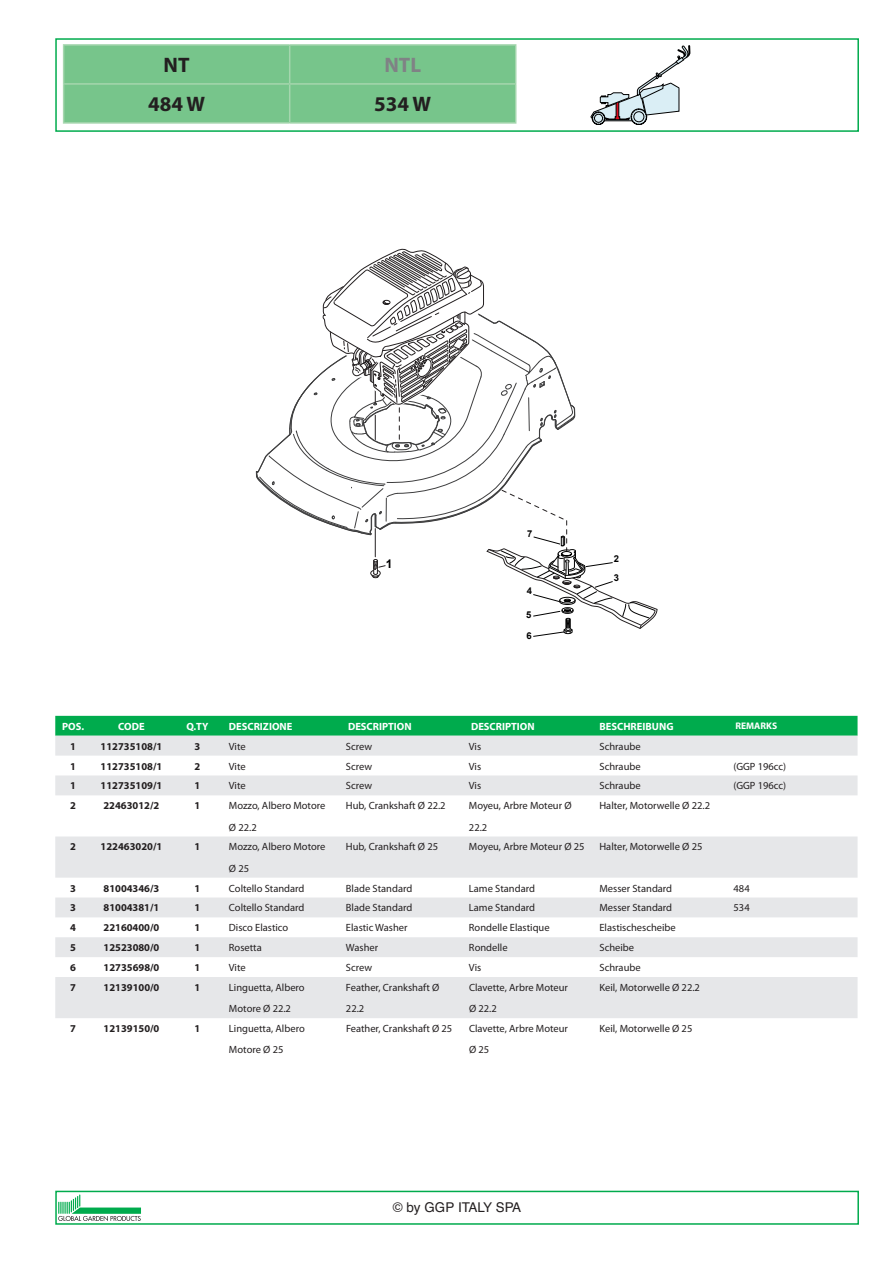
<style>
.page{position:relative;width:893px;height:1263px;background:#fff}
.page>*{position:absolute;margin:0;border:0;box-sizing:border-box;transform-origin:0 0}
.t1{font:700 21px "Myriad Pro";color:#231f20}
.t2{font:700 21px "Myriad Pro";color:#808285}
.t3{font:13.5px "Helvetica";color:#231f20}
.t4{font:700 12px "Arial";color:#000}
.t5{font:10.5px/21.3px "Myriad Pro";color:#231f20}
.t6{font:700 10.5px "Myriad Pro";color:#231f20}
.t7{font:700 10.5px "Myriad Pro";color:#fff}
.t8{font:700 9.6px "Myriad Pro";color:#fff}
.t9{font:700 9.45px "Arial";color:#000}
</style>
<div class="page">
<div style="left:55px;top:1191px;width:804px;height:34px;border:2px solid #00ab4d"></div>
<svg style="left:58px;top:1194px;width:83px;height:27px"></svg>
<div style="left:55px;top:716px;width:802px;height:20px;background:#00ab4d"></div>
<svg style="left:55px;top:736px;width:802px;height:282px;fill:#e6e7e9"></svg>
<svg style="left:257px;top:248px;width:401px;height:389px"></svg>
<div style="left:55px;top:38px;width:804px;height:94px;border:2px solid #00ab4d"></div>
<svg style="left:591px;top:46px;width:99px;height:79px"></svg>
<div style="left:64px;top:46px;width:451px;height:76px;background:#77c58b"></div>
<hr style="left:63px;top:44px;width:227px;height:2px;background:#a5d6ae">
<hr style="left:63px;top:46px;width:1px;height:37px;background:#a5d6ae">
<hr style="left:290px;top:44px;width:226px;height:2px;background:#a5d6ae">
<hr style="left:289px;top:46px;width:1px;height:37px;background:#a5d6ae">
<hr style="left:515px;top:46px;width:1px;height:37px;background:#a5d6ae">
<hr style="left:63px;top:83px;width:227px;height:2px;background:#a5d6ae">
<hr style="left:63px;top:85px;width:1px;height:37px;background:#a5d6ae">
<hr style="left:290px;top:83px;width:226px;height:2px;background:#a5d6ae">
<hr style="left:289px;top:85px;width:1px;height:37px;background:#a5d6ae">
<hr style="left:515px;top:85px;width:1px;height:37px;background:#a5d6ae">
<hr style="left:63px;top:122px;width:227px;height:2px;background:#a5d6ae">
<hr style="left:290px;top:122px;width:226px;height:2px;background:#a5d6ae">
<h1 class="t1" style="left:164px;top:52px;width:27px">NT</h1>
<h1 class="t2" style="left:384px;top:52px;width:38px">NTL</h1>
<h1 class="t1" style="left:148px;top:91px;width:59px">484 W</h1>
<h1 class="t1" style="left:374px;top:91px;width:59px">534 W</h1>
<p class="t4" style="left:386px;top:557px;width:8px">1</p>
<p class="t9" style="left:527px;top:528px;width:7px">7</p>
<p class="t9" style="left:527px;top:586px;width:7px">4</p>
<p class="t9" style="left:526px;top:609px;width:7px">5</p>
<p class="t9" style="left:527px;top:630px;width:7px">6</p>
<p class="t9" style="left:614px;top:553px;width:7px">2</p>
<p class="t9" style="left:614px;top:572px;width:7px">3</p>
<p class="t7" style="left:62px;top:719px;width:24px">POS.</p>
<p class="t7" style="left:118px;top:719px;width:28px">CODE</p>
<p class="t7" style="left:186px;top:719px;width:23px">Q.TY</p>
<p class="t7" style="left:229px;top:719px;width:65px">DESCRIZIONE</p>
<p class="t7" style="left:348px;top:719px;width:65px">DESCRIPTION</p>
<p class="t7" style="left:471px;top:719px;width:65px">DESCRIPTION</p>
<p class="t7" style="left:599px;top:719px;width:76px">BESCHREIBUNG</p>
<p class="t8" style="left:735px;top:719px;width:43px">REMARKS</p>
<p class="t6" style="left:70px;top:739px;width:7px">1</p>
<p class="t6" style="left:101px;top:739px;width:63px">112735108/1</p>
<p class="t6" style="left:194px;top:739px;width:7px">3</p>
<p class="t5" style="left:229px;top:735px;width:18px">Vite</p>
<p class="t5" style="left:346px;top:735px;width:28px">Screw</p>
<p class="t5" style="left:469px;top:735px;width:14px">Vis</p>
<p class="t5" style="left:599px;top:735px;width:43px">Schraube</p>
<p class="t6" style="left:70px;top:759px;width:7px">1</p>
<p class="t6" style="left:101px;top:759px;width:63px">112735108/1</p>
<p class="t6" style="left:194px;top:759px;width:7px">2</p>
<p class="t5" style="left:229px;top:755px;width:18px">Vite</p>
<p class="t5" style="left:346px;top:755px;width:28px">Screw</p>
<p class="t5" style="left:469px;top:755px;width:14px">Vis</p>
<p class="t5" style="left:599px;top:755px;width:43px">Schraube</p>
<p class="t5" style="left:733px;top:755px;width:54px">(GGP 196cc)</p>
<p class="t6" style="left:70px;top:779px;width:7px">1</p>
<p class="t6" style="left:101px;top:779px;width:63px">112735109/1</p>
<p class="t6" style="left:194px;top:779px;width:7px">1</p>
<p class="t5" style="left:229px;top:775px;width:18px">Vite</p>
<p class="t5" style="left:346px;top:775px;width:28px">Screw</p>
<p class="t5" style="left:469px;top:775px;width:14px">Vis</p>
<p class="t5" style="left:599px;top:775px;width:43px">Schraube</p>
<p class="t5" style="left:733px;top:775px;width:54px">(GGP 196cc)</p>
<p class="t6" style="left:70px;top:799px;width:7px">2</p>
<p class="t6" style="left:103px;top:799px;width:57px">22463012/2</p>
<p class="t6" style="left:194px;top:799px;width:7px">1</p>
<p class="t5" style="left:229px;top:795px;width:98px">Mozzo, Albero Motore<br>Ø 22.2</p>
<p class="t5" style="left:346px;top:795px;width:101px">Hub, Crankshaft Ø 22.2</p>
<p class="t5" style="left:469px;top:795px;width:104px">Moyeu, Arbre Moteur Ø<br>22.2</p>
<p class="t5" style="left:599px;top:795px;width:112px">Halter, Motorwelle Ø 22.2</p>
<p class="t6" style="left:70px;top:840px;width:7px">2</p>
<p class="t6" style="left:101px;top:840px;width:63px">122463020/1</p>
<p class="t6" style="left:195px;top:840px;width:7px">1</p>
<p class="t5" style="left:229px;top:836px;width:98px">Mozzo, Albero Motore<br>Ø 25</p>
<p class="t5" style="left:346px;top:836px;width:94px">Hub, Crankshaft Ø 25</p>
<p class="t5" style="left:469px;top:836px;width:117px">Moyeu, Arbre Moteur Ø 25</p>
<p class="t5" style="left:599px;top:836px;width:105px">Halter, Motorwelle Ø 25</p>
<p class="t6" style="left:70px;top:881px;width:7px">3</p>
<p class="t6" style="left:104px;top:881px;width:57px">81004346/3</p>
<p class="t6" style="left:195px;top:881px;width:7px">1</p>
<p class="t5" style="left:229px;top:877px;width:77px">Coltello Standard</p>
<p class="t5" style="left:346px;top:877px;width:68px">Blade Standard</p>
<p class="t5" style="left:469px;top:877px;width:68px">Lame Standard</p>
<p class="t5" style="left:599px;top:877px;width:74px">Messer Standard</p>
<p class="t5" style="left:734px;top:877px;width:18px">484</p>
<p class="t6" style="left:70px;top:901px;width:7px">3</p>
<p class="t6" style="left:104px;top:901px;width:57px">81004381/1</p>
<p class="t6" style="left:195px;top:901px;width:7px">1</p>
<p class="t5" style="left:229px;top:897px;width:77px">Coltello Standard</p>
<p class="t5" style="left:346px;top:897px;width:68px">Blade Standard</p>
<p class="t5" style="left:469px;top:897px;width:68px">Lame Standard</p>
<p class="t5" style="left:599px;top:897px;width:74px">Messer Standard</p>
<p class="t5" style="left:734px;top:897px;width:18px">534</p>
<p class="t6" style="left:70px;top:921px;width:7px">4</p>
<p class="t6" style="left:104px;top:921px;width:57px">22160400/0</p>
<p class="t6" style="left:195px;top:921px;width:7px">1</p>
<p class="t5" style="left:229px;top:917px;width:61px">Disco Elastico</p>
<p class="t5" style="left:346px;top:917px;width:63px">Elastic Washer</p>
<p class="t5" style="left:469px;top:917px;width:82px">Rondelle Elastique</p>
<p class="t5" style="left:599px;top:917px;width:78px">Elastischescheibe</p>
<p class="t6" style="left:70px;top:941px;width:7px">5</p>
<p class="t6" style="left:104px;top:941px;width:57px">12523080/0</p>
<p class="t6" style="left:195px;top:941px;width:7px">1</p>
<p class="t5" style="left:229px;top:937px;width:34px">Rosetta</p>
<p class="t5" style="left:346px;top:937px;width:34px">Washer</p>
<p class="t5" style="left:469px;top:937px;width:40px">Rondelle</p>
<p class="t5" style="left:599px;top:937px;width:36px">Scheibe</p>
<p class="t6" style="left:70px;top:961px;width:7px">6</p>
<p class="t6" style="left:104px;top:961px;width:57px">12735698/0</p>
<p class="t6" style="left:195px;top:961px;width:7px">1</p>
<p class="t5" style="left:229px;top:957px;width:18px">Vite</p>
<p class="t5" style="left:346px;top:957px;width:28px">Screw</p>
<p class="t5" style="left:469px;top:957px;width:14px">Vis</p>
<p class="t5" style="left:599px;top:957px;width:43px">Schraube</p>
<p class="t6" style="left:70px;top:980px;width:7px">7</p>
<p class="t6" style="left:104px;top:980px;width:57px">12139100/0</p>
<p class="t6" style="left:195px;top:980px;width:7px">1</p>
<p class="t5" style="left:229px;top:976px;width:77px">Linguetta, Albero<br>Motore Ø 22.2</p>
<p class="t5" style="left:346px;top:976px;width:95px">Feather, Crankshaft Ø<br>22.2</p>
<p class="t5" style="left:469px;top:976px;width:100px">Clavette, Arbre Moteur<br>Ø 22.2</p>
<p class="t5" style="left:599px;top:976px;width:102px">Keil, Motorwelle Ø 22.2</p>
<p class="t6" style="left:70px;top:1022px;width:7px">7</p>
<p class="t6" style="left:104px;top:1022px;width:57px">12139150/0</p>
<p class="t6" style="left:195px;top:1022px;width:7px">1</p>
<p class="t5" style="left:229px;top:1018px;width:77px">Linguetta, Albero<br>Motore Ø 25</p>
<p class="t5" style="left:346px;top:1018px;width:108px">Feather, Crankshaft Ø 25</p>
<p class="t5" style="left:469px;top:1018px;width:100px">Clavette, Arbre Moteur<br>Ø 25</p>
<p class="t5" style="left:599px;top:1018px;width:94px">Keil, Motorwelle Ø 25</p>
<p class="t3" style="left:393px;top:1196px;width:130px">© by GGP ITALY SPA</p>
</div>
